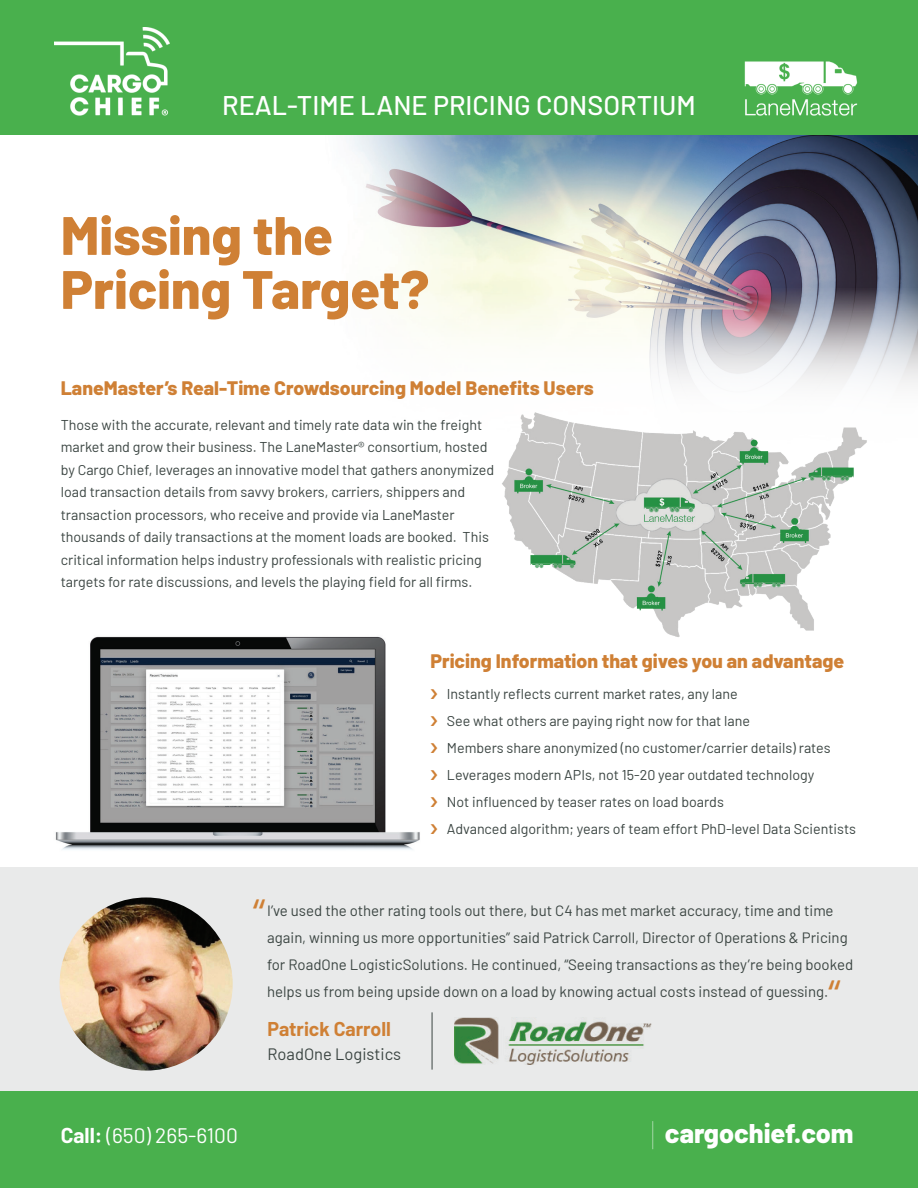
<style>
.page{position:relative;width:918px;height:1188px;background:#fff}
.page>*{position:absolute;margin:0;border:0;box-sizing:border-box;transform-origin:0 0}
.t1{font:800 54px/54px "Barlow";color:#cf8035}
.t2{font:45px "Barlow";color:#cf8035}
.t3{font:500 27px "Barlow";color:#fff}
.t4{font:800 27px "Barlow";color:#fff}
.t5{font:21px "Barlow";color:#fff}
.t6{font:800 19.5px "Barlow";color:#cf8035}
.t7{font:700 19.5px "Barlow";color:#cf8035}
.t8{font:16.5px "Barlow";color:#3b4542}
.t9{font:15px/27px "Barlow";color:#3b4542}
.t10{font:14.25px/22.5px "Barlow";color:#3b4542}
.s1{font-weight:700}
</style>
<div class="page">
<img style="left:349px;top:135px;width:569px;height:250px">
<img style="left:55px;top:636px;width:365px;height:214px">
<div style="left:0;top:867px;width:918px;height:225px;background:#e9eaea"></div>
<img style="left:60px;top:897px;width:173px;height:174px;border-radius:87px">
<hr style="left:432px;top:1012px;width:1px;height:58px;background:#3b4542">
<div style="left:0;top:0;width:918px;height:135px;background:#49b04d"></div>
<div style="left:0;top:1092px;width:918px;height:96px;background:#49b04d"></div>
<img style="left:744px;top:61px;width:114px;height:55px">
<img style="left:499px;top:380px;width:370px;height:257px">
<img style="left:54px;top:27px;width:116px;height:89px">
<img style="left:454px;top:1017px;width:198px;height:47px">
<svg style="left:652px;top:1121px;width:1px;height:28px"></svg>
<h3 class="t3" style="left:222px;top:85px;width:475px">REAL-TIME LANE PRICING CONSORTIUM</h3>
<h1 class="t1" style="left:61px;top:204px;width:370px">Missing the<br>Pricing Target?</h1>
<h3 class="t6" style="left:61px;top:373px;width:535px">LaneMaster’s Real-Time Crowdsourcing Model Benefits Users</h3>
<p class="t10" style="left:61px;top:412px;width:435px">Those with the accurate, relevant and timely rate data win the freight market and grow their business. The LaneMaster® consortium, hosted by Cargo Chief, leverages an innovative model that gathers anonymized load transaction details from savvy brokers, carriers, shippers and transaction processors, who receive and provide via LaneMaster thousands of daily transactions at the moment loads are booked. This critical information helps industry professionals with realistic pricing targets for rate discussions, and levels the playing field for all firms.</p>
<h3 class="t6" style="left:430px;top:647px;width:415px">Pricing Information that gives you an advantage</h3>
<p class="t10" style="left:447px;top:679px;width:411px;line-height:27px">Instantly reflects current market rates, any lane<br>See what others are paying right now for that lane<br>Members share anonymized (no customer/carrier details) rates Leverages modern APIs, not 15-20 year outdated technology<br>Not influenced by teaser rates on load boards<br>Advanced algorithm; years of team effort PhD-level Data Scientists</p>
<h2 class="t2" style="left:253px;top:882px;width:14px">“</h2>
<p class="t9" style="left:267px;top:896px;width:588px">I’ve used the other rating tools out there, but C4 has met market accuracy, time and time again, winning us more opportunities” said Patrick Carroll, Director of Operations &amp; Pricing for RoadOne LogisticSolutions. He continued, “Seeing transactions as they’re being booked helps us from being upside down on a load by knowing actual costs instead of guessing.</p>
<h2 class="t2" style="left:829px;top:963px;width:14px">“</h2>
<h3 class="t5" style="left:61px;top:1120px;width:179px"><span class="s1">Call:</span> (650) 265-6100</h3>
<h3 class="t7" style="left:268px;top:1015px;width:125px">Patrick Carroll</h3>
<p class="t8" style="left:268px;top:1042px;width:135px">RoadOne Logistics</p>
<h3 class="t4" style="left:665px;top:1113px;width:190px">cargochief.com</h3>
</div>
